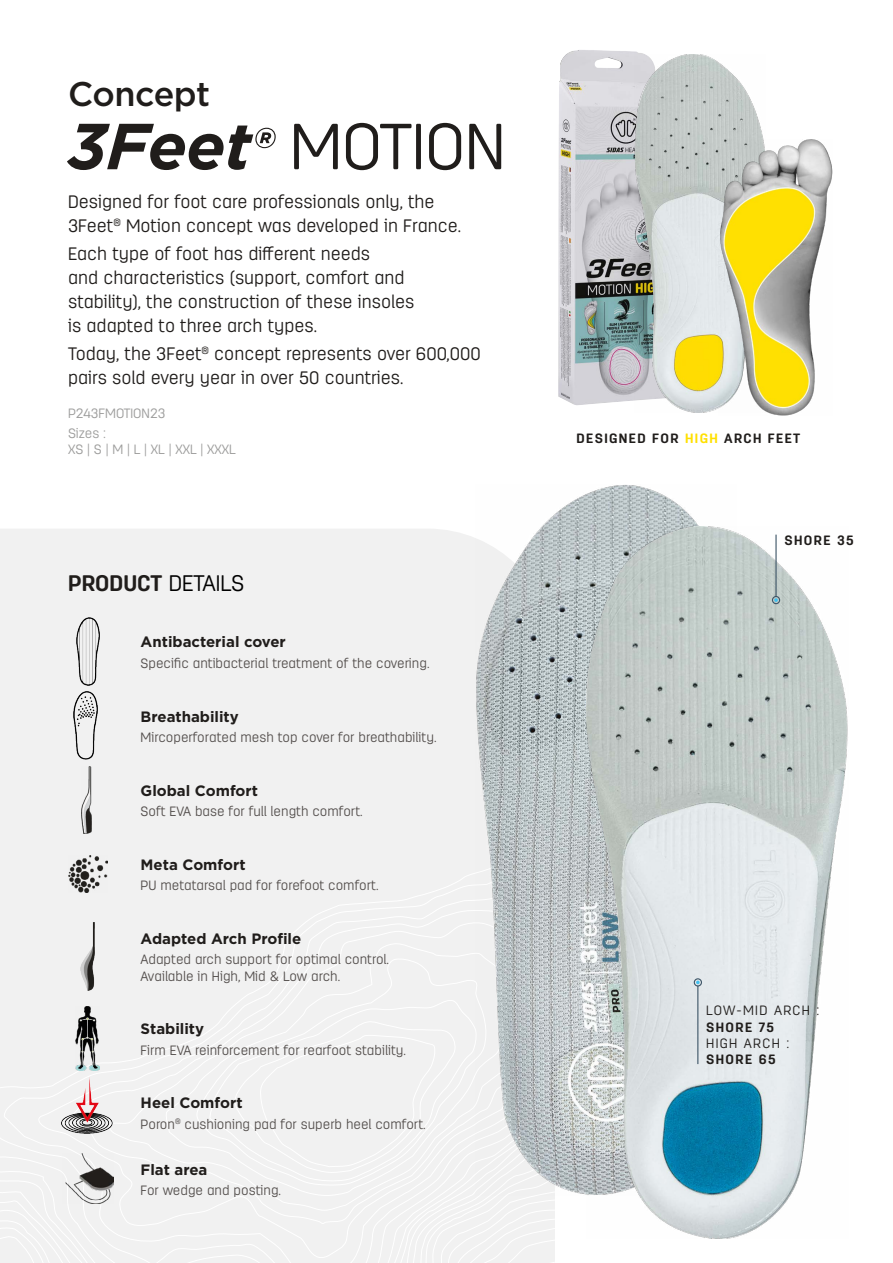
<style>
.page{position:relative;width:893px;height:1263px;background:#fff}
.page>*{position:absolute;margin:0;border:0;box-sizing:border-box;transform-origin:0 0}
.t1{font:300 64.95px "Antartida Rounded";color:#201d1b}
.t2{font:500 34.2px "Gotham";letter-spacing:-.015em;color:#201d1b}
.t3{font:700 22.5px "Antartida Rounded";color:#201d1b}
.t4{font:300 18px/24px "Antartida Rounded";color:#201d1b}
.t5{font:700 15px "Gotham";color:#201d1b}
.t6{font:300 13.5px/16.2px "Antartida Rounded";color:#544f4d}
.t7{font:700 13.5px "Antartida Rounded";letter-spacing:.1em;color:#201d1b}
.t8{font:300 13.5px/20.4px "Antartida Rounded";color:#9d9d9c}
.t9{font:300 13.5px "Antartida Rounded";letter-spacing:.1em;color:#201d1b}
.s1{font-family:"Gotham";font-weight:700;font-style:italic}
.s2{font-family:"Gotham";font-weight:700;font-style:italic;font-size:58.5px}
.s3{font-weight:300;color:#000}
.s4{color:#ffe000}
</style>
<div class="page">
<div style="left:0;top:529px;width:476px;height:70px;background:#f1f1f1"></div>
<div style="left:0;top:599px;width:476px;height:81px;background:#f1f1f1"></div>
<div style="left:0;top:689px;width:476px;height:267px;background:#f1f1f1"></div>
<div style="left:0;top:956px;width:476px;height:307px;background:#f1f1f1"></div>
<div style="left:194px;top:1020px;width:361px;height:243px;background:#f1f1f1"></div>
<img style="left:476px;top:485px;width:238px;height:711px">
<img style="left:587px;top:527px;width:261px;height:711px">
<img style="left:76px;top:618px;width:24px;height:67px">
<img style="left:74px;top:692px;width:23px;height:67px">
<img style="left:82px;top:766px;width:9px;height:68px">
<img style="left:68px;top:856px;width:40px;height:36px">
<img style="left:80px;top:922px;width:15px;height:68px">
<img style="left:76px;top:1006px;width:23px;height:65px">
<img style="left:62px;top:1077px;width:51px;height:57px">
<img style="left:62px;top:1154px;width:51px;height:49px">
<img style="left:558px;top:50px;width:86px;height:355px">
<img style="left:634px;top:54px;width:130px;height:359px">
<img style="left:718px;top:139px;width:115px;height:276px">
<hr style="left:697px;top:986px;width:1px;height:78px;background:#3d5567">
<div style="left:694px;top:978px;width:8px;height:8px;border:1px solid #3d5567;border-radius:50%"></div>
<svg style="left:696px;top:980px;width:4px;height:4px"></svg>
<hr style="left:775px;top:535px;width:2px;height:62px;background:#3d5567">
<div style="left:772px;top:596px;width:8px;height:8px;border:1px solid #3d5567;border-radius:50%"></div>
<svg style="left:774px;top:598px;width:4px;height:4px"></svg>
<h2 class="t2" style="left:68px;top:72px;width:144px">Concept</h2>
<h1 class="t1" style="left:68px;top:111px;width:439px"><span class="s1">3Feet</span><span class="s2">®</span> MOTION</h1>
<h3 class="t4" style="left:68px;top:190px;width:395px">Designed for foot care professionals only, the<br>3Feet<sup>®</sup> Motion concept was developed in France.</h3>
<h3 class="t4" style="left:68px;top:242px;width:348px">Each type of foot has different needs<br>and characteristics (support, comfort and stability), the construction of these insoles is adapted to three arch types.</h3>
<h3 class="t4" style="left:68px;top:342px;width:414px">Today, the 3Feet<sup>®</sup> concept represents over 600,000 pairs sold every year in over 50 countries.</h3>
<p class="t8" style="left:68px;top:403px;width:99px">P243FMOTION23<br>Sizes :</p>
<p class="t8" style="left:68px;top:440px;width:169px">XS | S | M | L | XL | XXL | XXXL</p>
<h3 class="t3" style="left:68px;top:571px;width:178px">PRODUCT <span class="s3">DETAILS</span></h3>
<p class="t5" style="left:141px;top:632px;width:147px">Antibacterial cover</p>
<p class="t6" style="left:141px;top:655px;width:290px">Specific antibacterial treatment of the covering.</p>
<p class="t5" style="left:141px;top:706px;width:100px">Breathability</p>
<p class="t6" style="left:141px;top:729px;width:297px">Mircoperforated mesh top cover for breathability.</p>
<p class="t5" style="left:141px;top:780px;width:119px">Global Comfort</p>
<p class="t6" style="left:141px;top:803px;width:224px">Soft EVA base for full length comfort.</p>
<p class="t5" style="left:141px;top:855px;width:106px">Meta Comfort</p>
<p class="t6" style="left:141px;top:878px;width:239px">PU metatarsal pad for forefoot comfort.</p>
<p class="t5" style="left:141px;top:929px;width:162px">Adapted Arch Profile</p>
<p class="t6" style="left:141px;top:952px;width:250px">Adapted arch support for optimal control.<br>Available in High, Mid &amp; Low arch.</p>
<p class="t5" style="left:141px;top:1019px;width:65px">Stability</p>
<p class="t6" style="left:141px;top:1042px;width:267px">Firm EVA reinforcement for rearfoot stability.</p>
<p class="t5" style="left:141px;top:1093px;width:103px">Heel Comfort</p>
<p class="t6" style="left:141px;top:1116px;width:287px">Poron<sup>®</sup> cushioning pad for superb heel comfort.</p>
<p class="t5" style="left:141px;top:1159px;width:68px">Flat area</p>
<p class="t6" style="left:141px;top:1182px;width:142px">For wedge and posting.</p>
<p class="t7" style="left:577px;top:431px;width:225px">DESIGNED FOR <span class="s4">HIGH</span> ARCH FEET</p>
<p class="t7" style="left:784px;top:532px;width:71px">SHORE 35</p>
<p class="t9" style="left:706px;top:1003px;width:115px">LOW-MID ARCH :</p>
<p class="t7" style="left:706px;top:1019px;width:69px">SHORE 75</p>
<p class="t9" style="left:706px;top:1036px;width:85px">HIGH ARCH :</p>
<p class="t7" style="left:706px;top:1052px;width:71px">SHORE 65</p>
</div>
